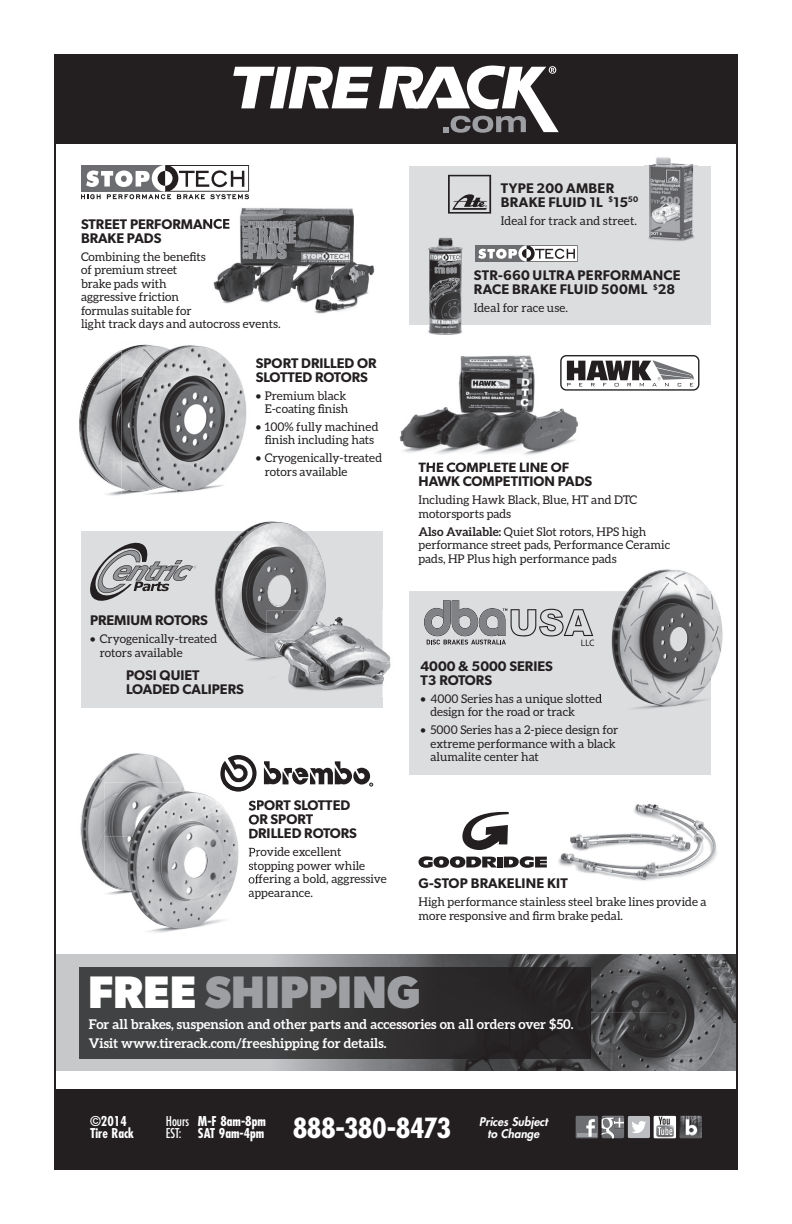
<style>
.page{position:relative;width:792px;height:1224px;background:#fff}
.page>*{position:absolute;margin:0;border:0;box-sizing:border-box;transform-origin:0 0}
.t1{font:700 45.6px "Gibson";color:#9d9fa2}
.t2{font:700 condensed 27px "Futura";letter-spacing:-.015em;color:#fff;scale:1.11 1}
.t3{font:600 14px/14px "Gibson";color:#231f20}
.t4{font:600 14px/14px "Gibson";letter-spacing:.02em;color:#231f20}
.t5{font:700 13.4px/19.4px "Aleo";color:#fff}
.t6{font:700 condensed 13.2px/12.4px "Futura";color:#fff}
.t7{font:condensed 13.2px/12.6px "Futura";color:#fff}
.t8{font:12px/13.6px "Aleo";color:#231f20}
.t9{font:italic 800 11.6px/11.6px "Futura";color:#fff;text-align:center}
.s1{font-weight:700}
.s2{color:#fff}
</style>
<div class="page">
<div style="left:410px;top:591px;width:301px;height:184px;background:#dcdddf"></div>
<div style="left:410px;top:166px;width:301px;height:159px;background:#dcdddf"></div>
<div style="left:81px;top:531px;width:301px;height:177px;background:#dcdddf"></div>
<svg style="left:424px;top:600px;width:170px;height:46px"></svg>
<svg style="left:81px;top:165px;width:168px;height:34px"></svg>
<div style="left:475px;top:245px;width:52px;height:17px;background:#6c6d70"></div>
<svg style="left:478px;top:245px;width:100px;height:17px"></svg>
<svg style="left:220px;top:755px;width:37px;height:27px"></svg>
<svg style="left:264px;top:761px;width:109px;height:25px"></svg>
<img style="left:80px;top:823px;width:1px;height:13px">
<img style="left:81px;top:753px;width:101px;height:130px">
<svg style="left:90px;top:542px;width:106px;height:59px"></svg>
<svg style="left:448px;top:175px;width:43px;height:39px"></svg>
<img style="left:561px;top:804px;width:154px;height:76px">
<svg style="left:462px;top:811px;width:47px;height:39px"></svg>
<svg style="left:419px;top:856px;width:78px;height:12px"></svg>
<div style="left:497px;top:857px;width:6px;height:11px;background:#231f20"></div>
<svg style="left:504px;top:856px;width:43px;height:12px"></svg>
<img style="left:399px;top:355px;width:184px;height:109px">
<img style="left:419px;top:462px;width:150px;height:2px">
<img style="left:400px;top:356px;width:178px;height:94px">
<img style="left:611px;top:570px;width:112px;height:136px">
<div style="left:560px;top:355px;width:139px;height:36px;border:1px solid #231f20;border-radius:5px"></div>
<svg style="left:567px;top:360px;width:127px;height:26px"></svg>
<img style="left:213px;top:208px;width:162px;height:106px">
<img style="left:209px;top:219px;width:5px;height:10px">
<img style="left:214px;top:209px;width:86px;height:92px">
<img style="left:79px;top:350px;width:43px;height:146px">
<img style="left:80px;top:351px;width:42px;height:137px">
<img style="left:122px;top:344px;width:125px;height:151px">
<img style="left:122px;top:345px;width:7px;height:146px">
<img style="left:129px;top:345px;width:117px;height:146px">
<img style="left:214px;top:575px;width:112px;height:86px">
<img style="left:216px;top:521px;width:109px;height:136px">
<img style="left:301px;top:610px;width:90px;height:86px">
<img style="left:267px;top:610px;width:69px;height:51px">
<img style="left:267px;top:610px;width:54px;height:47px">
<img style="left:275px;top:617px;width:115px;height:72px">
<img style="left:644px;top:165px;width:54px;height:76px">
<img style="left:650px;top:157px;width:44px;height:82px">
<img style="left:428px;top:237px;width:35px;height:96px">
<img style="left:429px;top:239px;width:33px;height:96px">
<div style="left:55px;top:954px;width:682px;height:117px;background:#c7c8ca"></div>
<img style="left:285px;top:954px;width:244px;height:13px">
<img style="left:529px;top:954px;width:207px;height:117px">
<img style="left:252px;top:1058px;width:277px;height:13px">
<div style="left:79px;top:967px;width:173px;height:91px;background:#414243"></div>
<img style="left:252px;top:967px;width:338px;height:91px">
<img style="left:238px;top:800px;width:16px;height:82px">
<img style="left:147px;top:929px;width:8px;height:3px">
<img style="left:155px;top:894px;width:94px;height:39px">
<svg style="left:249px;top:801px;width:7px;height:38px"></svg>
<svg style="left:249px;top:848px;width:7px;height:51px"></svg>
<img style="left:222px;top:782px;width:32px;height:10px">
<img style="left:106px;top:891px;width:19px;height:4px">
<img style="left:104px;top:782px;width:81px;height:54px">
<img style="left:104px;top:836px;width:21px;height:55px">
<img style="left:125px;top:791px;width:113px;height:138px">
<div style="left:54px;top:1090px;width:684px;height:80px;background:#231f20"></div>
<div style="left:54px;top:54px;width:684px;height:90px;background:#231f20"></div>
<svg style="left:233px;top:67px;width:140px;height:41px"></svg>
<svg style="left:379px;top:65px;width:180px;height:68px"></svg>
<hr style="left:54px;top:132px;width:2px;height:967px;background:#231f20">
<hr style="left:736px;top:132px;width:2px;height:967px;background:#231f20">
<div style="left:576px;top:1116px;width:22px;height:22px;background:#6d6e71"></div>
<hr style="left:577px;top:1133px;width:20px;height:4px;background:#9b9da0">
<svg style="left:586px;top:1119px;width:9px;height:18px"></svg>
<svg style="left:602px;top:1116px;width:48px;height:23px"></svg>
<div style="left:654px;top:1116px;width:22px;height:22px;background:#fff"></div>
<svg style="left:656px;top:1117px;width:18px;height:20px"></svg>
<img style="left:680px;top:1116px;width:1px;height:22px">
<svg style="left:681px;top:1116px;width:21px;height:22px"></svg>
<p class="t3" style="left:81px;top:217px;width:150px">STREET PERFORMANCE<br>BRAKE PADS</p>
<p class="t8" style="left:81px;top:249px;width:201px">Combining the benefits<br>of premium street<br>brake pads with<br>aggressive friction<br>formulas suitable for<br>light track days and autocross events.</p>
<p class="t3" style="left:256px;top:355px;width:122px">SPORT DRILLED OR<br>SLOTTED ROTORS</p>
<p class="t8" style="left:256px;top:388px;width:94px;text-align:right">• Premium black<br>E-coating finish</p>
<p class="t8" style="left:256px;top:420px;width:124px;text-align:center">• 100% fully machined finish including hats</p>
<p class="t8" style="left:265px;top:451px;width:119px;text-indent:-9px">• Cryogenically-treated rotors available</p>
<p class="t3" style="left:90px;top:613px;width:119px">PREMIUM ROTORS</p>
<p class="t8" style="left:100px;top:632px;width:119px;text-indent:-10px">• Cryogenically-treated rotors available</p>
<p class="t3" style="left:126px;top:668px;width:119px">POSI QUIET<br>LOADED CALIPERS</p>
<p class="t3" style="left:248px;top:798px;width:110px">SPORT SLOTTED<br>OR SPORT<br>DRILLED ROTORS</p>
<p class="t8" style="left:248px;top:845px;width:140px">Provide excellent stopping power while offering a bold, aggressive appearance.</p>
<p class="t4" style="left:501px;top:180px;width:139px">TYPE 200 AMBER<br>BRAKE FLUID 1L <sup>$</sup>15<sup>50</sup></p>
<p class="t8" style="left:501px;top:213px;width:138px">Ideal for track and street.</p>
<p class="t4" style="left:474px;top:268px;width:208px">STR-660 ULTRA PERFORMANCE<br>RACE BRAKE FLUID 500ML <sup>$</sup>28</p>
<p class="t8" style="left:474px;top:301px;width:96px">Ideal for race use.</p>
<p class="t3" style="left:418px;top:460px;width:175px">THE COMPLETE LINE OF<br>HAWK COMPETITION PADS</p>
<p class="t8" style="left:418px;top:493px;width:220px">Including Hawk Black, Blue, HT and DTC motorsports pads</p>
<p class="t8" style="left:418px;top:524px;width:253px"><span class="s1">Also Available:</span> Quiet Slot rotors, HPS high performance street pads, Performance Ceramic pads, HP Plus high performance pads</p>
<p class="t3" style="left:420px;top:659px;width:134px">4000 &amp; 5000 SERIES<br>T3 ROTORS</p>
<p class="t8" style="left:430px;top:692px;width:173px;text-indent:-10px">• 4000 Series has a unique slotted design for the road or track</p>
<p class="t8" style="left:430px;top:723px;width:189px;text-indent:-10px">• 5000 Series has a 2-piece design for extreme performance with a black alumalite center hat</p>
<p class="t3" style="left:419px;top:876px;width:151px">G-STOP BRAKELINE KIT</p>
<p class="t8" style="left:419px;top:895px;width:290px">High performance stainless steel brake lines provide a more responsive and firm brake pedal.</p>
<p class="t1" style="left:88px;top:965px;width:334px"><span class="s2">FREE</span> SHIPPING</p>
<p class="t5" style="left:89px;top:1014px;width:486px">For all brakes, suspension and other parts and accessories on all orders over $50.<br>Visit www.tirerack.com/freeshipping for details.</p>
<p class="t6" style="left:198px;top:1115px;width:69px">M-F 8am-8pm<br>SAT 9am-4pm</p>
<p class="t7" style="left:166px;top:1114px;width:25px">Hours<br>EST:</p>
<p class="t9" style="left:479px;top:1116px;width:70px">Prices Subject to Change</p>
<p class="t6" style="left:90px;top:1115px;width:46px">©2014<br>Tire Rack</p>
<p class="t2" style="left:293px;top:1112px;width:144px">888-380-8473</p>
</div>
